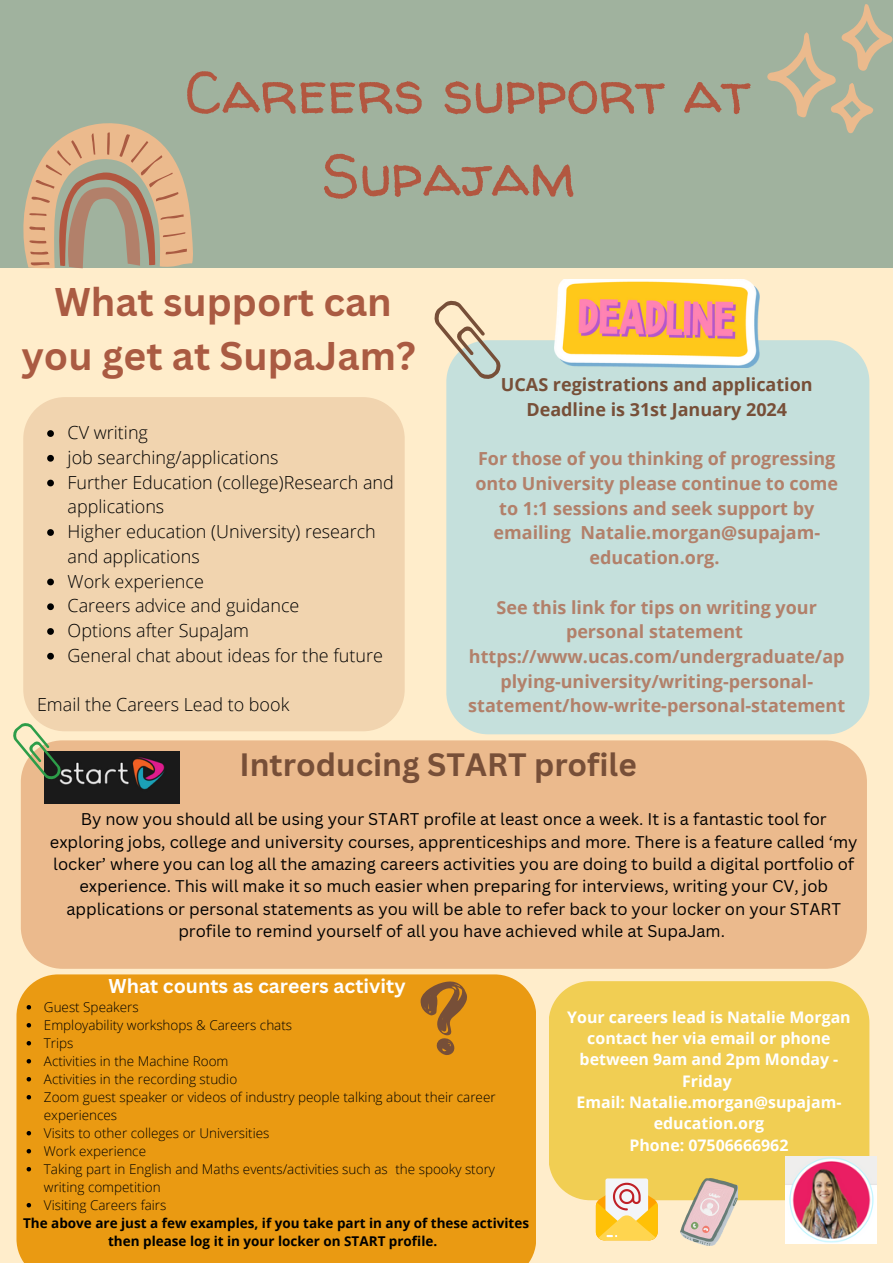
<style>
.page{position:relative;width:893px;height:1264px;background:#fff}
.page>*{position:absolute;margin:0;border:0;box-sizing:border-box;transform-origin:0 0}
.t1{font:59.4px/82.9px "Walter Turncoat";color:#b25740}
.t2{font:700 39px/54px "Canva Sans";color:#aa5b42;text-align:center}
.t3{font:700 31.5px "Canva Sans";color:#774f38}
.t4{font:700 19.5px "Canva Sans";color:#fff}
.t5{font:700 18px/24.8px "Open Sans";color:#b2806a;text-align:center}
.t6{font:300 18px/24.8px "Open Sans";color:#000}
.t7{font:700 18px "Open Sans";color:#774f38}
.t8{font:16.5px/22.5px "Canva Sans";color:#000;text-align:center}
.t9{font:700 15.9px/21.3px "Open Sans";color:#fff;text-align:center}
.t10{font:300 13.5px/18px "Open Sans";color:#000}
.t11{font:700 13.5px/18px "Open Sans";color:#000;text-align:center}
</style>
<div class="page">
<div style="left:0;top:0;width:892px;height:1262px;background:#ffedcb"></div>
<div style="left:0;top:0;width:892px;height:268px;background:#a0b29e"></div>
<svg style="left:23px;top:123px;width:170px;height:145px"></svg>
<svg style="left:767px;top:4px;width:125px;height:130px"></svg>
<div style="left:549px;top:981px;width:320px;height:219px;background:#f1ce53"></div>
<div style="left:446px;top:340px;width:423px;height:394px;background:#c5e0dc"></div>
<div style="left:23px;top:397px;width:381px;height:334px;background:#f1d4af"></div>
<img style="left:554px;top:280px;width:205px;height:87px">
<svg style="left:434px;top:300px;width:68px;height:80px"></svg>
<img style="left:785px;top:1156px;width:91px;height:87px">
<div style="left:21px;top:740px;width:845px;height:228px;background:#ebba8d"></div>
<img style="left:45px;top:751px;width:135px;height:53px">
<svg style="left:13px;top:722px;width:49px;height:57px"></svg>
<div style="left:16px;top:974px;width:520px;height:288px;background:#ea9a12"></div>
<svg style="left:27px;top:1005px;width:4px;height:4px"></svg>
<svg style="left:27px;top:1023px;width:4px;height:4px"></svg>
<svg style="left:27px;top:1040px;width:4px;height:5px"></svg>
<svg style="left:27px;top:1058px;width:4px;height:5px"></svg>
<svg style="left:27px;top:1076px;width:4px;height:5px"></svg>
<svg style="left:27px;top:1094px;width:4px;height:5px"></svg>
<svg style="left:27px;top:1130px;width:4px;height:5px"></svg>
<svg style="left:27px;top:1148px;width:4px;height:5px"></svg>
<svg style="left:27px;top:1166px;width:4px;height:5px"></svg>
<svg style="left:27px;top:1202px;width:4px;height:5px"></svg>
<svg style="left:595px;top:1178px;width:62px;height:62px"></svg>
<img style="left:680px;top:1178px;width:57px;height:67px">
<svg style="left:420px;top:981px;width:47px;height:74px"></svg>
<svg style="left:47px;top:430px;width:7px;height:7px"></svg>
<svg style="left:47px;top:455px;width:7px;height:6px"></svg>
<svg style="left:47px;top:479px;width:7px;height:7px"></svg>
<svg style="left:47px;top:529px;width:7px;height:7px"></svg>
<svg style="left:47px;top:578px;width:7px;height:7px"></svg>
<svg style="left:47px;top:603px;width:7px;height:7px"></svg>
<svg style="left:47px;top:628px;width:7px;height:7px"></svg>
<svg style="left:47px;top:653px;width:7px;height:6px"></svg>
<p class="t1" style="left:322px;top:50px;width:429px;text-indent:-136px">Careers support at<br>Supajam</p>
<p class="t2" style="left:21px;top:274px;width:396px">What support can you get at SupaJam?</p>
<p class="t6" style="left:68px;top:420px;width:82px">CV writing</p>
<p class="t6" style="left:68px;top:444px;width:212px">job searching/applications</p>
<p class="t6" style="left:68px;top:469px;width:328px">Further Education (college)Research and applications</p>
<p class="t6" style="left:68px;top:519px;width:310px">Higher education (University) research and applications</p>
<p class="t6" style="left:68px;top:568px;width:138px">Work experience</p>
<p class="t6" style="left:68px;top:593px;width:233px">Careers advice and guidance</p>
<p class="t6" style="left:68px;top:617px;width:183px">Options after SupaJam</p>
<p class="t6" style="left:68px;top:642px;width:317px">General chat about ideas for the future</p>
<p class="t6" style="left:37px;top:692px;width:254px">Email the Careers Lead to book</p>
<p class="t7" style="left:501px;top:371px;width:313px">UCAS registrations and application</p>
<p class="t7" style="left:526px;top:396px;width:262px">Deadline is 31st January 2024</p>
<p class="t5" style="left:475px;top:445px;width:364px">For those of you thinking of progressing onto University please continue to come to 1:1 sessions and seek support by emailing Natalie.morgan@supajam&shy;education.org.</p>
<p class="t5" style="left:496px;top:594px;width:322px">See this link for tips on writing your personal statement</p>
<p class="t5" style="left:468px;top:643px;width:378px">https://www.ucas.com/undergraduate/ap plying-university/writing-personal&shy;statement/how-write-personal-statement</p>
<p class="t3" style="left:239px;top:742px;width:399px">Introducing START profile</p>
<p class="t8" style="left:50px;top:807px;width:809px">By now you should all be using your START profile at least once a week. It is a fantastic tool for exploring jobs, college and university courses, apprenticeships and more. There is a feature called ‘my locker’ where you can log all the amazing careers activities you are doing to build a digital portfolio of experience. This will make it so much easier when preparing for interviews, writing your CV, job applications or personal statements as you will be able to refer back to your locker on your START profile to remind yourself of all you have achieved while at SupaJam.</p>
<p class="t4" style="left:108px;top:971px;width:298px">What counts as careers activity</p>
<p class="t10" style="left:44px;top:997px;width:96px">Guest Speakers</p>
<p class="t10" style="left:44px;top:1015px;width:250px">Employability workshops &amp; Careers chats</p>
<p class="t10" style="left:44px;top:1033px;width:31px">Trips</p>
<p class="t10" style="left:44px;top:1051px;width:186px">Activities in the Machine Room</p>
<p class="t10" style="left:44px;top:1069px;width:195px">Activities in the recording studio</p>
<p class="t10" style="left:44px;top:1087px;width:453px">Zoom guest speaker or videos of industry people talking about their career experiences</p>
<p class="t10" style="left:44px;top:1123px;width:227px">Visits to other colleges or Universities</p>
<p class="t10" style="left:44px;top:1141px;width:104px">Work experience</p>
<p class="t10" style="left:44px;top:1159px;width:452px">Taking part in English and Maths events/activities such as the spooky story writing competition</p>
<p class="t10" style="left:44px;top:1195px;width:124px">Visiting Careers fairs</p>
<p class="t11" style="left:23px;top:1213px;width:507px">The above are just a few examples, if you take part in any of these activites then please log it in your locker on START profile.</p>
<p class="t9" style="left:567px;top:1005px;width:285px">Your careers lead is Natalie Morgan contact her via email or phone between 9am and 2pm Monday -<br>Friday</p>
<p class="t9" style="left:576px;top:1091px;width:266px">Email: Natalie.morgan@supajam&shy;education.org</p>
<p class="t9" style="left:629px;top:1133px;width:160px">Phone: 07506666962</p>
</div>
